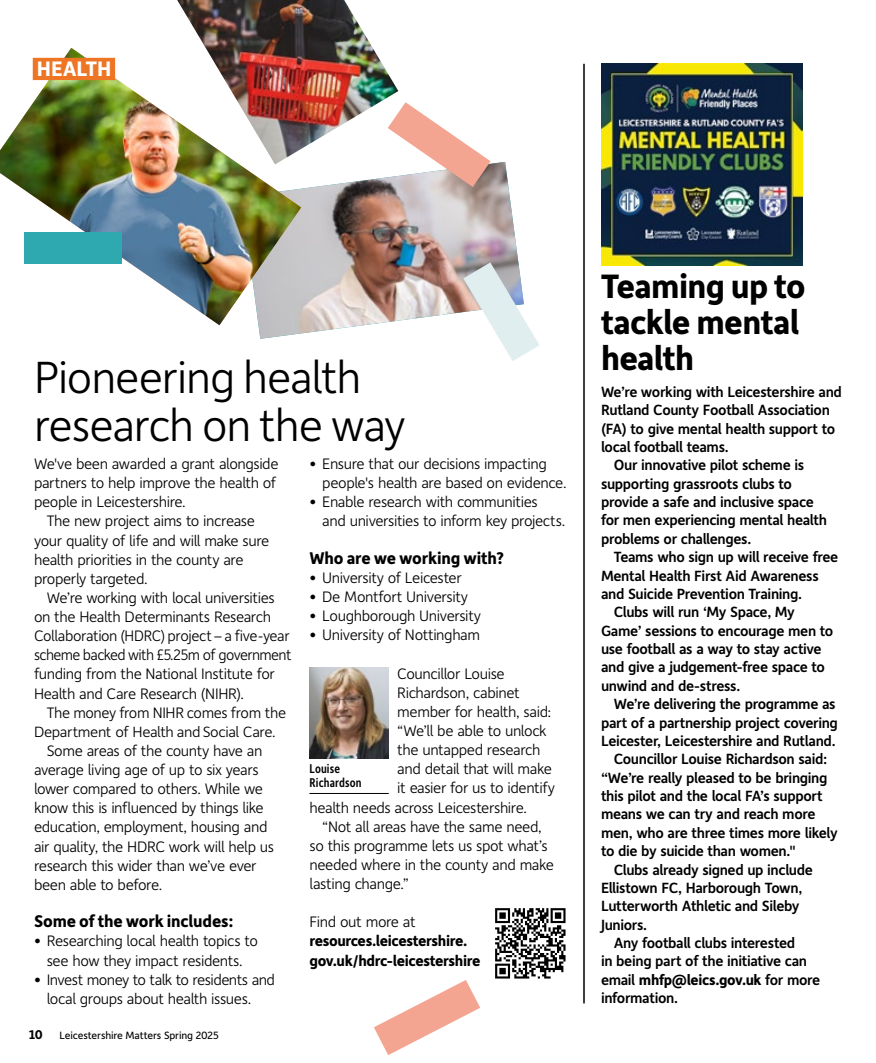
<style>
.page{position:relative;width:876px;height:1063px;background:#fff}
.page>*{position:absolute;margin:0;border:0;box-sizing:border-box;transform-origin:0 0}
.EVENT_description{font:300 48px/48px "Depot New";letter-spacing:-.025em;color:#000}
.EVENT_description-2{font:700 36px/36px "Depot New";letter-spacing:-.02em;color:#000}
.EVENT_description-3{font:700 22.35px "Depot New";letter-spacing:-.005em;color:#fff}
.EVENT_description-4{font:700 18px "Depot New";letter-spacing:-.01em;color:#000}
.EVENT_description-5{font:300 16.2px/19px "Depot New";letter-spacing:-.025em;color:#000}
.EVENT_description-6{font:700 16.2px/19.2px "Depot New";letter-spacing:-.025em;color:#000}
.EVENT_description-7{font:500 15.75px "Depot New";letter-spacing:-.025em;color:#000}
.EVENT_description-8{font:300 15.75px "Depot New";letter-spacing:-.025em;color:#000}
.EVENT_description-9{font:700 15.75px "Depot New";letter-spacing:-.02em;color:#000}
.EVENT_description-10{font:500 13.5px/13.5px "Depot New Condensed";letter-spacing:.01em;color:#000}
.t1{font:11.25px "Depot New";letter-spacing:-.01em;color:#000}
.s1{font-weight:700;font-size:13.5px}
.s2{font-weight:300}
.s3{font-weight:500}
</style>
<div class="page">
<img style="left:258px;top:162px;width:261px;height:177px">
<img style="left:0;top:48px;width:301px;height:277px">
<div style="left:24px;top:232px;width:98px;height:31px;background:#2ea9b0"></div>
<img style="left:601px;top:64px;width:201px;height:201px">
<hr style="left:583px;top:64px;width:2px;height:939px;background:#000">
<div style="left:33px;top:58px;width:82px;height:22px;background:#ee7523"></div>
<img style="left:309px;top:667px;width:79px;height:92px">
<hr style="left:309px;top:793px;width:80px;height:1px;background:#000">
<svg style="left:463px;top:262px;width:76px;height:99px"></svg>
<svg style="left:374px;top:980px;width:106px;height:75px"></svg>
<img style="left:177px;top:90px;width:314px;height:97px">
<img style="left:177px;top:0;width:221px;height:164px">
<svg style="left:495px;top:908px;width:70px;height:71px"></svg>
<p class="EVENT_description-3" style="left:37px;top:54px;width:76px">HEALTH</p>
<p class="EVENT_description" style="left:34px;top:351px;width:373px">Pioneering health research on the way</p>
<p class="EVENT_description-5" style="left:34px;top:453px;width:246px">We've been awarded a grant alongside</p>
<p class="EVENT_description-5" style="left:34px;top:473px;width:244px">partners to help improve the health of</p>
<p class="EVENT_description-5" style="left:34px;top:492px;width:153px">people in Leicestershire.</p>
<p class="EVENT_description-5" style="left:47px;top:511px;width:210px">The new project aims to increase</p>
<p class="EVENT_description-5" style="left:34px;top:530px;width:237px">your quality of life and will make sure</p>
<p class="EVENT_description-5" style="left:34px;top:549px;width:211px">health priorities in the county are</p>
<p class="EVENT_description-5" style="left:34px;top:568px;width:115px">properly targeted.</p>
<p class="EVENT_description-5" style="left:47px;top:587px;width:230px">We’re working with local universities</p>
<p class="EVENT_description-5" style="left:34px;top:606px;width:239px">on the Health Determinants Research</p>
<p class="EVENT_description-5" style="left:34px;top:626px;width:257px">Collaboration (HDRC) project – a five-year</p>
<p class="EVENT_description-5" style="left:34px;top:645px;width:259px">scheme backed with £5.25m of government</p>
<p class="EVENT_description-5" style="left:34px;top:664px;width:243px">funding from the National Institute for</p>
<p class="EVENT_description-5" style="left:34px;top:683px;width:212px">Health and Care Research (NIHR).</p>
<p class="EVENT_description-5" style="left:47px;top:702px;width:241px">The money from NIHR comes from the</p>
<p class="EVENT_description-8" style="left:34px;top:721px;width:243px">Department of Health and Social Care.</p>
<p class="EVENT_description-5" style="left:34px;top:740px;width:242px;text-indent:13px">Some areas of the county have an average living age of up to six years lower compared to others. While we know this is influenced by things like education, employment, housing and air quality, the HDRC work will help us research this wider than we’ve ever been able to before.</p>
<p class="EVENT_description-4" style="left:34px;top:910px;width:201px">Some of the work includes:</p>
<p class="EVENT_description-5" style="left:34px;top:931px;width:225px;text-align:center">• Researching local health topics to see how they impact residents.</p>
<p class="EVENT_description-5" style="left:47px;top:969px;width:230px;text-indent:-13px">• Invest money to talk to residents and local groups about health issues.</p>
<p class="t1" style="left:29px;top:1028px;width:192px"><span class="s1">10</span> Leicestershire Matters Spring 2025</p>
<p class="EVENT_description-5" style="left:322px;top:453px;width:246px;text-indent:-13px">• Ensure that our decisions impacting people's health are based on evidence.</p>
<p class="EVENT_description-5" style="left:322px;top:492px;width:244px;text-indent:-13px">• Enable research with communities and universities to inform key projects.</p>
<p class="EVENT_description-4" style="left:309px;top:546px;width:196px">Who are we working with?</p>
<p class="EVENT_description-5" style="left:309px;top:567px;width:154px">• University of Leicester</p>
<p class="EVENT_description-5" style="left:309px;top:587px;width:160px">• De Montfort University</p>
<p class="EVENT_description-5" style="left:309px;top:606px;width:173px">• Loughborough University</p>
<p class="EVENT_description-5" style="left:309px;top:625px;width:172px">• University of Nottingham</p>
<p class="EVENT_description-5" style="left:397px;top:663px;width:109px">Councillor Louise</p>
<p class="EVENT_description-5" style="left:397px;top:682px;width:124px">Richardson, cabinet</p>
<p class="EVENT_description-5" style="left:397px;top:701px;width:156px">member for health, said:</p>
<p class="EVENT_description-5" style="left:397px;top:720px;width:151px">“We’ll be able to unlock</p>
<p class="EVENT_description-5" style="left:397px;top:740px;width:145px">the untapped research</p>
<p class="EVENT_description-5" style="left:397px;top:759px;width:156px">and detail that will make</p>
<p class="EVENT_description-5" style="left:397px;top:778px;width:159px">it easier for us to identify</p>
<p class="EVENT_description-5" style="left:309px;top:797px;width:219px">health needs across Leicestershire.</p>
<p class="EVENT_description-5" style="left:322px;top:816px;width:221px">“Not all areas have the same need,</p>
<p class="EVENT_description-5" style="left:309px;top:835px;width:240px">so this programme lets us spot what’s</p>
<p class="EVENT_description-5" style="left:309px;top:854px;width:246px">needed where in the county and make</p>
<p class="EVENT_description-5" style="left:309px;top:873px;width:101px">lasting change.”</p>
<p class="EVENT_description-6" style="left:309px;top:912px;width:172px"><span class="s2">Find out more at </span>resources.leicestershire. gov.uk/hdrc-leicestershire</p>
<p class="EVENT_description-10" style="left:309px;top:761px;width:54px">Louise<br>Richardson</p>
<p class="EVENT_description-2" style="left:601px;top:267px;width:206px">Teaming up to tackle mental health</p>
<p class="EVENT_description-7" style="left:601px;top:381px;width:242px">We’re working with Leicestershire and</p>
<p class="EVENT_description-7" style="left:601px;top:400px;width:230px">Rutland County Football Association</p>
<p class="EVENT_description-7" style="left:601px;top:418px;width:236px">(FA) to give mental health support to</p>
<p class="EVENT_description-7" style="left:601px;top:436px;width:129px">local football teams.</p>
<p class="EVENT_description-7" style="left:614px;top:455px;width:192px">Our innovative pilot scheme is</p>
<p class="EVENT_description-7" style="left:601px;top:473px;width:193px">supporting grassroots clubs to</p>
<p class="EVENT_description-7" style="left:601px;top:492px;width:214px">provide a safe and inclusive space</p>
<p class="EVENT_description-7" style="left:601px;top:510px;width:227px">for men experiencing mental health</p>
<p class="EVENT_description-7" style="left:601px;top:528px;width:152px">problems or challenges.</p>
<p class="EVENT_description-7" style="left:614px;top:547px;width:226px">Teams who sign up will receive free</p>
<p class="EVENT_description-7" style="left:601px;top:565px;width:219px">Mental Health First Aid Awareness</p>
<p class="EVENT_description-7" style="left:601px;top:583px;width:203px">and Suicide Prevention Training.</p>
<p class="EVENT_description-7" style="left:614px;top:602px;width:183px">Clubs will run ‘My Space, My</p>
<p class="EVENT_description-7" style="left:601px;top:620px;width:234px">Game’ sessions to encourage men to</p>
<p class="EVENT_description-7" style="left:601px;top:639px;width:222px">use football as a way to stay active</p>
<p class="EVENT_description-7" style="left:601px;top:657px;width:225px">and give a judgement-free space to</p>
<p class="EVENT_description-7" style="left:601px;top:675px;width:141px">unwind and de-stress.</p>
<p class="EVENT_description-7" style="left:614px;top:694px;width:223px">We’re delivering the programme as</p>
<p class="EVENT_description-7" style="left:601px;top:712px;width:238px">part of a partnership project covering</p>
<p class="EVENT_description-7" style="left:601px;top:730px;width:236px">Leicester, Leicestershire and Rutland.</p>
<p class="EVENT_description-7" style="left:614px;top:749px;width:215px">Councillor Louise Richardson said:</p>
<p class="EVENT_description-7" style="left:601px;top:767px;width:228px">“We’re really pleased to be bringing</p>
<p class="EVENT_description-7" style="left:601px;top:786px;width:223px">this pilot and the local FA’s support</p>
<p class="EVENT_description-7" style="left:601px;top:804px;width:216px">means we can try and reach more</p>
<p class="EVENT_description-7" style="left:601px;top:822px;width:238px">men, who are three times more likely</p>
<p class="EVENT_description-7" style="left:601px;top:841px;width:196px">to die by suicide than women."</p>
<p class="EVENT_description-7" style="left:614px;top:859px;width:201px">Clubs already signed up include</p>
<p class="EVENT_description-7" style="left:601px;top:877px;width:203px">Ellistown FC, Harborough Town,</p>
<p class="EVENT_description-7" style="left:601px;top:896px;width:200px">Lutterworth Athletic and Sileby</p>
<p class="EVENT_description-7" style="left:601px;top:914px;width:48px">Juniors.</p>
<p class="EVENT_description-7" style="left:614px;top:933px;width:183px">Any football clubs interested</p>
<p class="EVENT_description-7" style="left:601px;top:951px;width:208px">in being part of the initiative can</p>
<p class="EVENT_description-9" style="left:601px;top:969px;width:221px"><span class="s3">email</span> mhfp@leics.gov.uk <span class="s3">for more</span></p>
<p class="EVENT_description-7" style="left:601px;top:988px;width:79px">information.</p>
</div>
